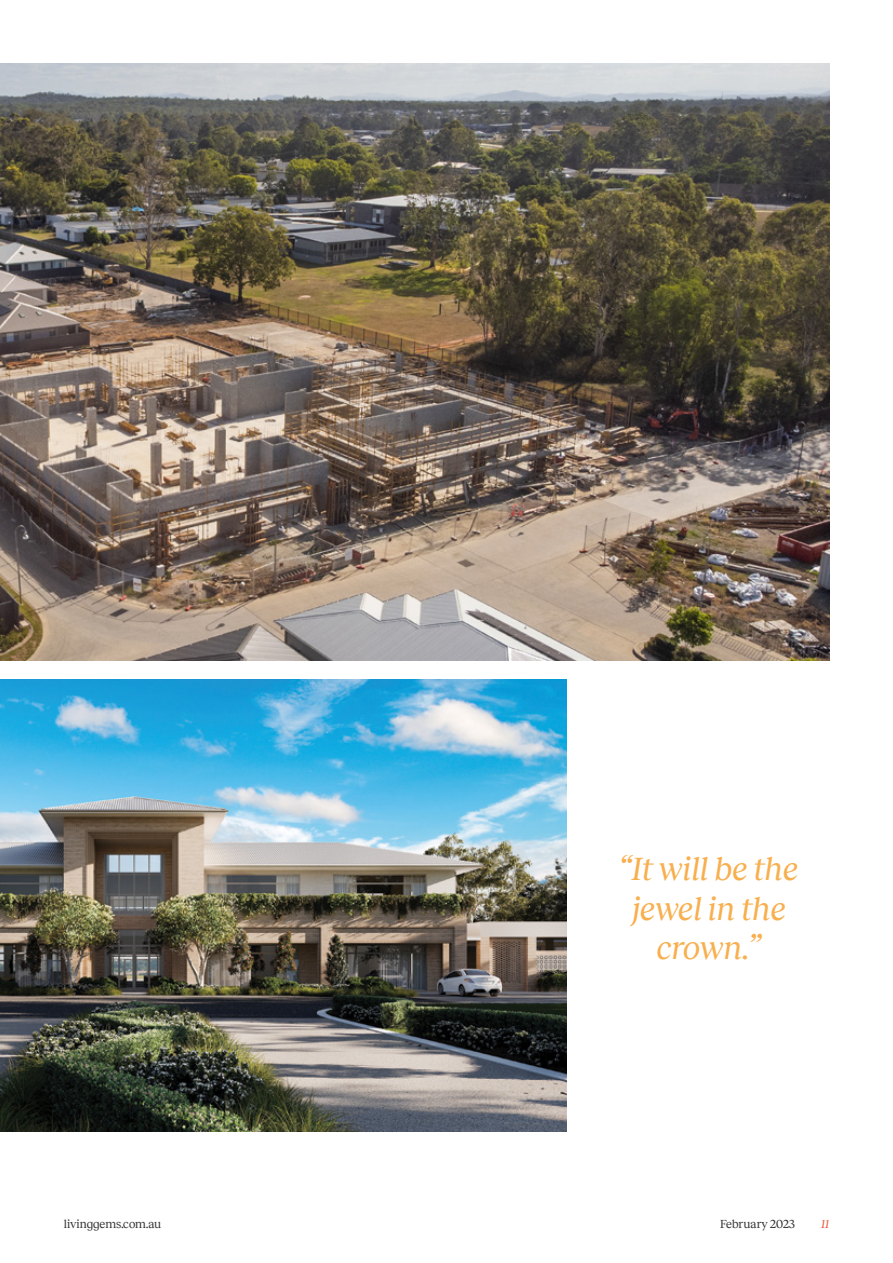
<style>
.page{position:relative;width:893px;height:1263px;background:#fff}
.page>*{position:absolute;margin:0;border:0;box-sizing:border-box;transform-origin:0 0}
.t1{font:italic 33px/39.6px "Reckless";letter-spacing:-.005em;color:#f8af4e;text-align:center}
.t2{font:12px "Reckless";color:#31302f}
.t3{font:italic 12px "Reckless";color:#e85a41}
</style>
<div class="page">
<img style="left:0;top:64px;width:829px;height:596px">
<img style="left:0;top:679px;width:567px;height:452px">
<h1 class="t1" style="left:619px;top:846px;width:181px">“It will be the jewel in the crown.”</h1>
<p class="t2" style="left:64px;top:1215px;width:99px">livinggems.com.au</p>
<p class="t2" style="left:720px;top:1215px;width:76px">February 2023</p>
<p class="t3" style="left:821px;top:1215px;width:10px">11</p>
</div>
